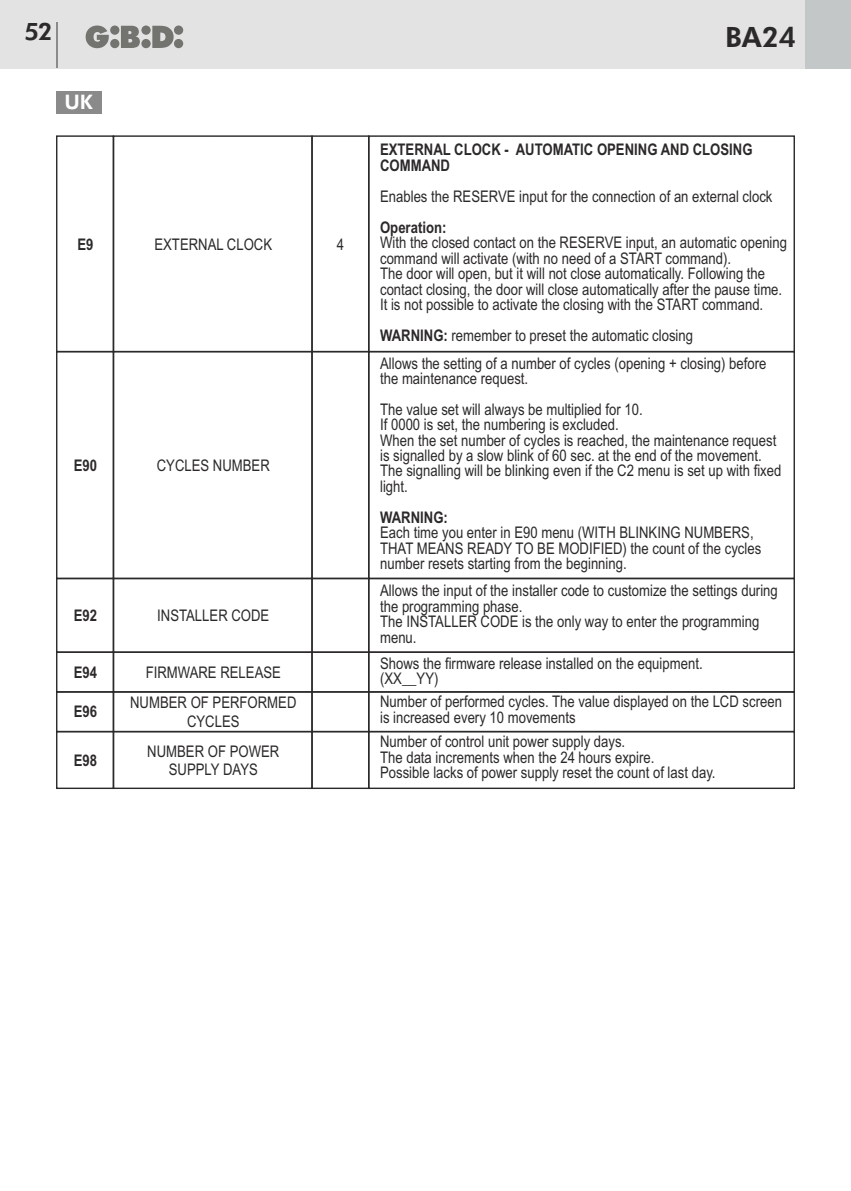
<style>
.page{position:relative;width:851px;height:1191px;background:#fff}
.page>*{position:absolute;margin:0;border:0;box-sizing:border-box;transform-origin:0 0}
.t1{font:800 28px "Futura BT";color:#2b2929}
.t2{font:800 24px "Futura BT";color:#2b2929}
.t3{font:800 20px "Futura BT";color:#fff}
.t4{font:16px/15.4px "Arial Narrow";color:#2b2929}
.t5{font:700 16px/15.6px "Arial Narrow";color:#2b2929}
.s1{font-weight:700}
</style>
<div class="page">
<div style="left:0;top:0;width:850px;height:68px;background:#e3e3e3"></div>
<div style="left:805px;top:0;width:45px;height:68px;background:#c4c7c7"></div>
<svg style="left:86px;top:26px;width:97px;height:22px"></svg>
<hr style="left:56px;top:23px;width:2px;height:45px;background:#8a8a8a">
<hr style="left:850px;top:0;width:1px;height:68px;background:#c4c7c7">
<div style="left:57px;top:91px;width:45px;height:22px;background:#8a8a8a"></div>
<svg style="left:56px;top:135px;width:739px;height:654px"></svg>
<h2 class="t2" style="left:24px;top:22px;width:29px">52</h2>
<p class="t3" style="left:64px;top:94px;width:30px">UK</p>
<p class="t5" style="left:77px;top:237px;width:18px">E9</p>
<p class="t4" style="left:154px;top:238px;width:119px">EXTERNAL CLOCK</p>
<p class="t5" style="left:74px;top:459px;width:25px">E90</p>
<p class="t4" style="left:157px;top:459px;width:114px">CYCLES NUMBER</p>
<p class="t5" style="left:74px;top:609px;width:25px">E92</p>
<p class="t5" style="left:74px;top:666px;width:25px">E94</p>
<p class="t5" style="left:74px;top:705px;width:25px">E96</p>
<p class="t5" style="left:74px;top:753px;width:25px">E98</p>
<p class="t4" style="left:157px;top:609px;width:114px">INSTALLER CODE</p>
<p class="t4" style="left:130px;top:658px;width:168px;line-height:30.6px;text-align:center">FIRMWARE RELEASE<br>NUMBER OF PERFORMED</p>
<p class="t4" style="left:147px;top:707px;width:133px;line-height:30px;text-align:center">CYCLES<br>NUMBER OF POWER</p>
<p class="t4" style="left:169px;top:763px;width:90px">SUPPLY DAYS</p>
<h1 class="t1" style="left:725px;top:26px;width:73px">BA24</h1>
<p class="t4" style="left:337px;top:238px;width:9px">4</p>
<p class="t5" style="left:380px;top:143px;width:374px">EXTERNAL CLOCK - AUTOMATIC OPENING AND CLOSING<br>COMMAND</p>
<p class="t4" style="left:380px;top:190px;width:394px">Enables the RESERVE input for the connection of an external clock</p>
<p class="t5" style="left:380px;top:221px;width:68px">Operation:</p>
<p class="t4" style="left:380px;top:236px;width:408px">With the closed contact on the RESERVE input, an automatic opening command will activate (with no need of a START command).<br>The door will open, but it will not close automatically. Following the contact closing, the door will close automatically after the pause time.<br>It is not possible to activate the closing with the START command.</p>
<p class="t4" style="left:380px;top:323px;width:388px;line-height:27.8px"><span class="s1">WARNING:</span> remember to preset the automatic closing<br>Allows the setting of a number of cycles (opening + closing) before</p>
<p class="t4" style="left:380px;top:364px;width:264px;line-height:30.8px">the maintenance request.<br>The value set will always be multiplied for 10.</p>
<p class="t4" style="left:380px;top:418px;width:403px">If 0000 is set, the numbering is excluded.<br>When the set number of cycles is reached, the maintenance request is signalled by a slow blink of 60 sec. at the end of the movement.<br>The signalling will be blinking even if the C2 menu is set up with fixed light.</p>
<p class="t5" style="left:380px;top:511px;width:69px">WARNING:</p>
<p class="t4" style="left:380px;top:526px;width:382px">Each time you enter in E90 menu (WITH BLINKING NUMBERS,<br>THAT MEANS READY TO BE MODIFIED) the count of the cycles number resets starting from the beginning.</p>
<p class="t4" style="left:380px;top:584px;width:399px">Allows the input of the installer code to customize the settings during the programming phase.<br>The INSTALLER CODE is the only way to enter the programming menu.</p>
<p class="t4" style="left:380px;top:656px;width:324px">Shows the firmware release installed on the equipment. (XX__YY)</p>
<p class="t4" style="left:380px;top:695px;width:403px">Number of performed cycles. The value displayed on the LCD screen is increased every 10 movements</p>
<p class="t4" style="left:380px;top:735px;width:337px">Number of control unit power supply days.<br>The data increments when the 24 hours expire.<br>Possible lacks of power supply reset the count of last day.</p>
</div>
